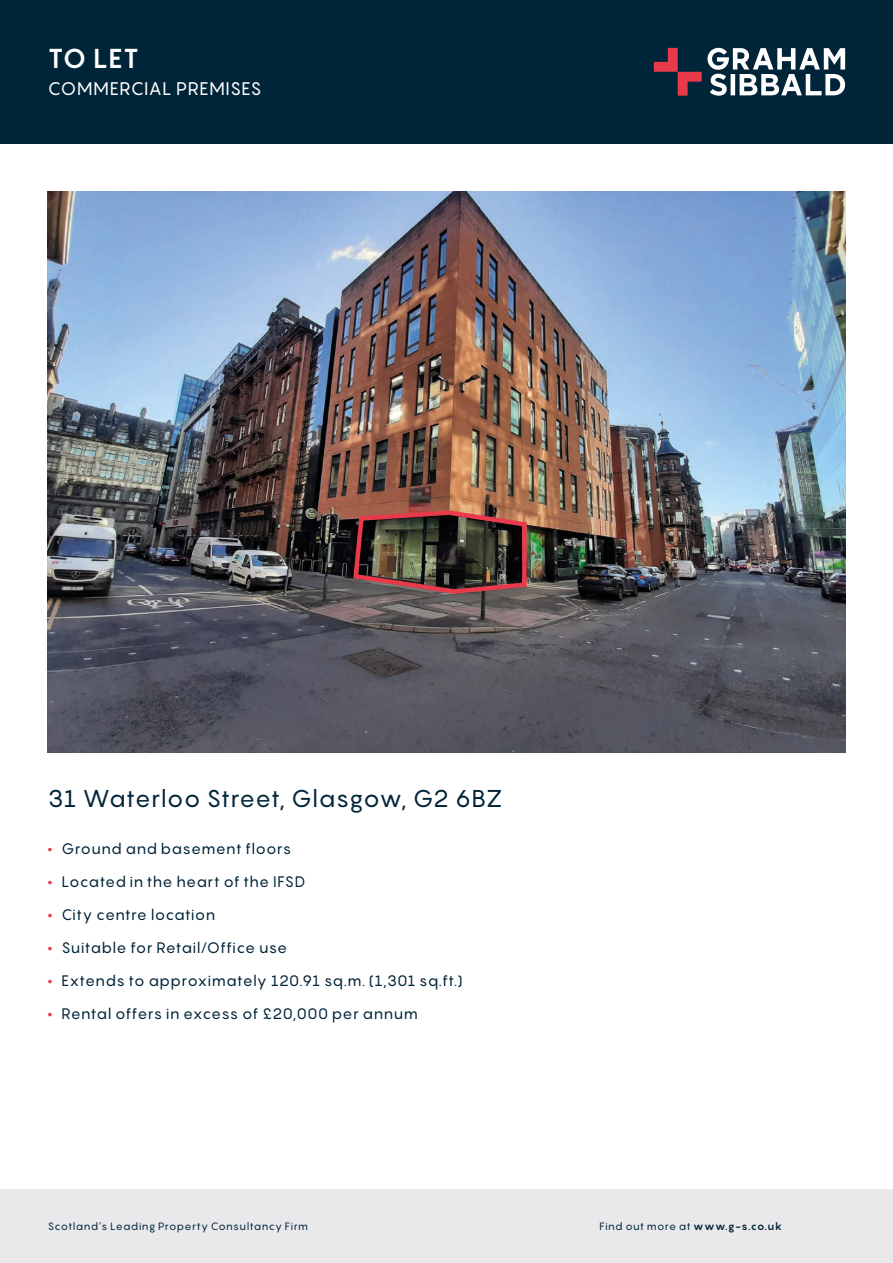
<style>
.page{position:relative;width:893px;height:1263px;background:#fff}
.page>*{position:absolute;margin:0;border:0;box-sizing:border-box;transform-origin:0 0}
.t1{font:700 27px "Pangram";color:#fff}
.t2{font:24px "Pangram";color:#002438}
.t3{font:18px "Pangram";letter-spacing:.02em;color:#fff}
.t4{font:15px "Pangram";letter-spacing:.025em;color:#002438}
.t5{font:10.5px "Pangram";letter-spacing:.045em;color:#002438}
.s1{font-weight:900;color:#e83a4a}
.s2{font-weight:700}
</style>
<div class="page">
<div style="left:0;top:1189px;width:893px;height:74px;background:#e9e9ec"></div>
<div style="left:0;top:0;width:893px;height:144px;background:#002438"></div>
<svg style="left:654px;top:48px;width:191px;height:48px"></svg>
<img style="left:48px;top:191px;width:797px;height:562px">
<img style="left:351px;top:508px;width:178px;height:88px">
<h1 class="t1" style="left:48px;top:41px;width:92px">TO LET</h1>
<p class="t3" style="left:48px;top:77px;width:215px">COMMERCIAL PREMISES</p>
<h2 class="t2" style="left:48px;top:783px;width:456px">31 Waterloo Street, Glasgow, G2 6BZ</h2>
<p class="t4" style="left:48px;top:839px;width:245px"><span class="s1">•</span> Ground and basement floors</p>
<p class="t4" style="left:48px;top:872px;width:259px"><span class="s1">•</span> Located in the heart of the IFSD</p>
<p class="t4" style="left:48px;top:905px;width:169px"><span class="s1">•</span> City centre location</p>
<p class="t4" style="left:48px;top:938px;width:241px"><span class="s1">•</span> Suitable for Retail/Office use</p>
<p class="t4" style="left:48px;top:971px;width:416px"><span class="s1">•</span> Extends to approximately 120.91 sq.m. (1,301 sq.ft.)</p>
<p class="t4" style="left:48px;top:1004px;width:372px"><span class="s1">•</span> Rental offers in excess of £20,000 per annum</p>
<p class="t5" style="left:48px;top:1220px;width:262px">Scotland’s Leading Property Consultancy Firm</p>
<p class="t5" style="left:600px;top:1220px;width:184px">Find out more at <span class="s2">www.g-s.co.uk</span></p>
</div>
